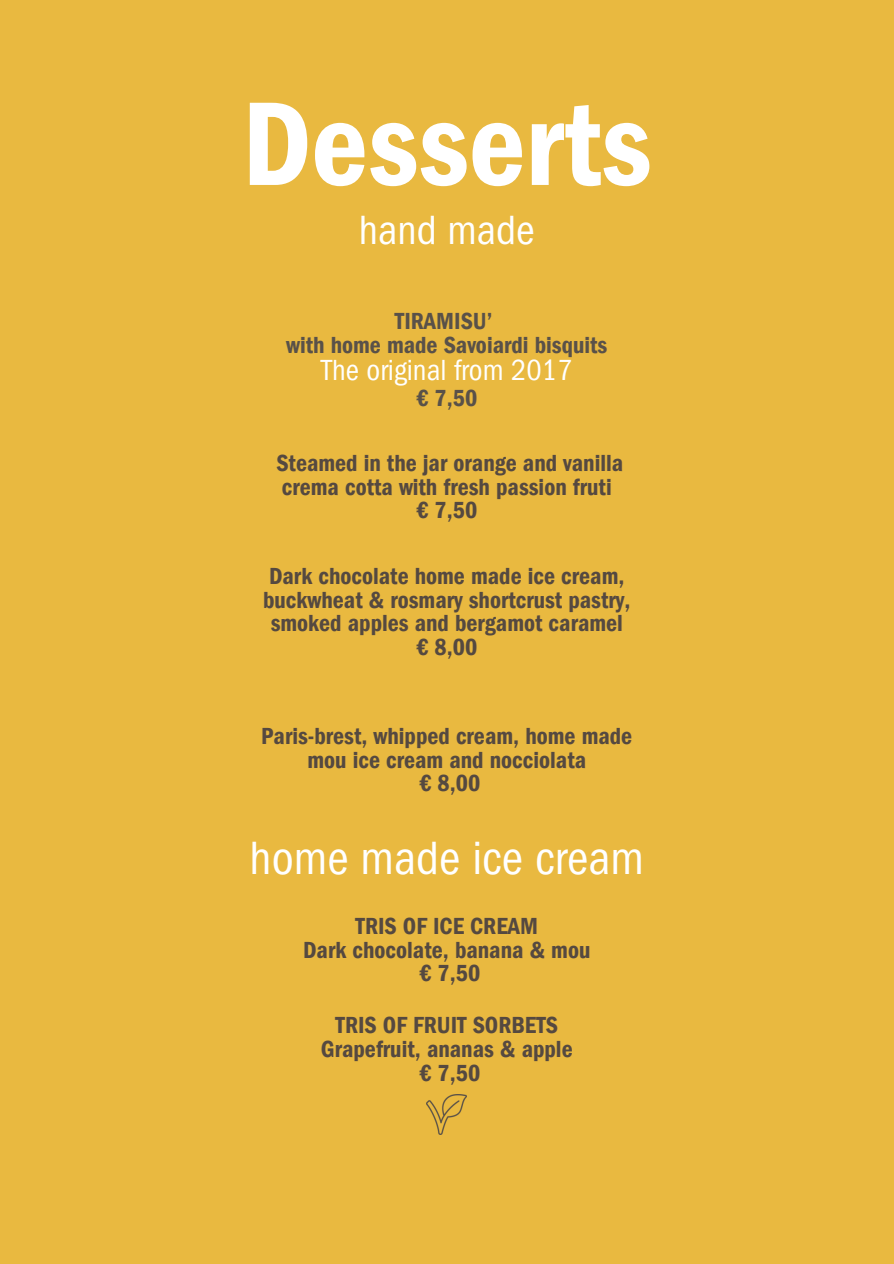
<style>
.page{position:relative;width:894px;height:1264px;background:#fff}
.page>*{position:absolute;margin:0;border:0;box-sizing:border-box;transform-origin:0 0}
.t1{font:123.15px "Franklin Gothic LT Pro Dm Cn";color:#fff}
.t2{font:condensed 48px "Franklin Gothic LT Pro";color:#fff}
.t3{font:condensed 42px "Franklin Gothic LT Pro";color:#fff}
.t4{font:condensed 30px "Franklin Gothic LT Pro";color:#fff}
.t5{font:24px/23.7px "Franklin Gothic LT Pro Dm Cn";color:#554940;text-align:center}
.t6{font:24px "Franklin Gothic LT Pro Dm Cn";color:#595149}
</style>
<div class="page">
<div style="left:0;top:0;width:893px;height:1263px;background:#e9b940"></div>
<img style="left:427px;top:1094px;width:39px;height:40px">
<h1 class="t1" style="left:242px;top:100px;width:411px">Desserts</h1>
<h3 class="t3" style="left:359px;top:215px;width:177px">hand made</h3>
<p class="t6" style="left:395px;top:313px;width:99px">TIRAMISU’</p>
<p class="t6" style="left:286px;top:336px;width:322px">with home made Savoiardi bisquits</p>
<p class="t4" style="left:321px;top:359px;width:252px">The original from 2017</p>
<p class="t6" style="left:416px;top:389px;width:63px">€ 7,50</p>
<h4 class="t5" style="left:276px;top:455px;width:348px">Steamed in the jar orange and vanilla crema cotta with fresh passion fruti € 7,50</h4>
<h4 class="t5" style="left:263px;top:567px;width:369px">Dark chocolate home made ice cream, buckwheat &amp; rosmary shortcrust pastry, smoked apples and bergamot caramel € 8,00</h4>
<h4 class="t5" style="left:261px;top:727px;width:372px">Paris-brest, whipped cream, home made mou ice cream and nocciolata<br>€ 8,00</h4>
<h2 class="t2" style="left:249px;top:841px;width:395px">home made ice cream</h2>
<h4 class="t5" style="left:303px;top:917px;width:289px">TRIS OF ICE CREAM<br>Dark chocolate, banana &amp; mou € 7,50</h4>
<h4 class="t5" style="left:321px;top:1017px;width:253px">TRIS OF FRUIT SORBETS<br>Grapefruit, ananas &amp; apple € 7,50</h4>
</div>
